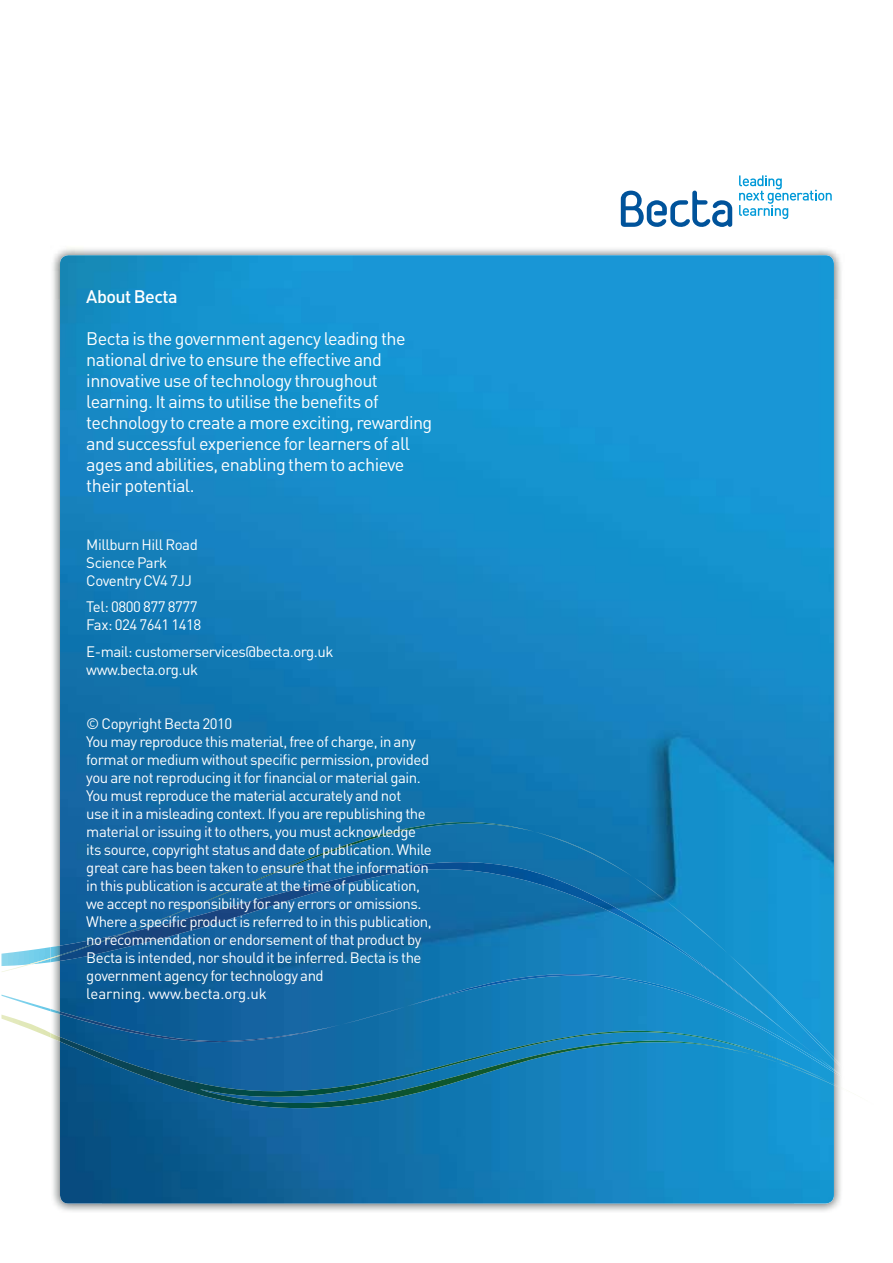
<style>
.page{position:relative;width:893px;height:1263px;background:#fff}
.page>*{position:absolute;margin:0;border:0;box-sizing:border-box;transform-origin:0 0}
.t1{font:18px/21.1px "DIN";letter-spacing:-.03em;color:#fff}
.t2{font:500 18px "DIN";letter-spacing:-.03em;color:#fff}
.t3{font:15px/18px "DIN";letter-spacing:-.03em;color:#fff}
</style>
<div class="page">
<img style="left:52px;top:248px;width:789px;height:51px">
<img style="left:53px;top:299px;width:50px;height:912px">
<img style="left:794px;top:299px;width:47px;height:913px">
<img style="left:103px;top:1203px;width:691px;height:8px">
<img style="left:60px;top:255px;width:774px;height:946px">
<svg style="left:53px;top:1094px;width:775px;height:17px;background:#1a79b0"></svg>
<img style="left:60px;top:862px;width:774px;height:132px">
<svg style="left:1px;top:994px;width:840px;height:100px"></svg>
<img style="left:60px;top:1006px;width:346px;height:25px">
<svg style="left:1px;top:1009px;width:59px;height:32px"></svg>
<img style="left:60px;top:1031px;width:768px;height:77px">
<img style="left:750px;top:1060px;width:84px;height:25px">
<svg style="left:828px;top:1070px;width:14px;height:46px"></svg>
<img style="left:834px;top:1057px;width:8px;height:16px">
<div style="left:728px;top:953px;width:106px;height:107px;background:#1698d4"></div>
<svg style="left:1px;top:946px;width:59px;height:26px"></svg>
<img style="left:60px;top:822px;width:668px;height:134px">
<svg style="left:621px;top:191px;width:111px;height:36px"></svg>
<svg style="left:739px;top:175px;width:93px;height:44px"></svg>
<p class="t2" style="left:86px;top:285px;width:93px">About Becta</p>
<p class="t1" style="left:86px;top:327px;width:348px">Becta is the government agency leading the national drive to ensure the effective and innovative use of technology throughout learning. It aims to utilise the benefits of technology to create a more exciting, rewarding and successful experience for learners of all ages and abilities, enabling them to achieve their potential.</p>
<p class="t3" style="left:86px;top:535px;width:113px">Millburn Hill Road<br>Science Park<br>Coventry CV4 7JJ</p>
<p class="t3" style="left:86px;top:598px;width:117px">Tel: 0800 877 8777<br>Fax: 024 7641 1418</p>
<p class="t3" style="left:86px;top:642px;width:249px">E-mail: customerservices@becta.org.uk www.becta.org.uk</p>
<p class="t3" style="left:86px;top:714px;width:347px">© Copyright Becta 2010<br>You may reproduce this material, free of charge, in any format or medium without specific permission, provided you are not reproducing it for financial or material gain.<br>You must reproduce the material accurately and not<br>use it in a misleading context. If you are republishing the material or issuing it to others, you must acknowledge its source, copyright status and date of publication. While great care has been taken to ensure that the information in this publication is accurate at the time of publication, we accept no responsibility for any errors or omissions.<br>Where a specific product is referred to in this publication, no recommendation or endorsement of that product by Becta is intended, nor should it be inferred. Becta is the government agency for technology and<br>learning. www.becta.org.uk</p>
</div>
